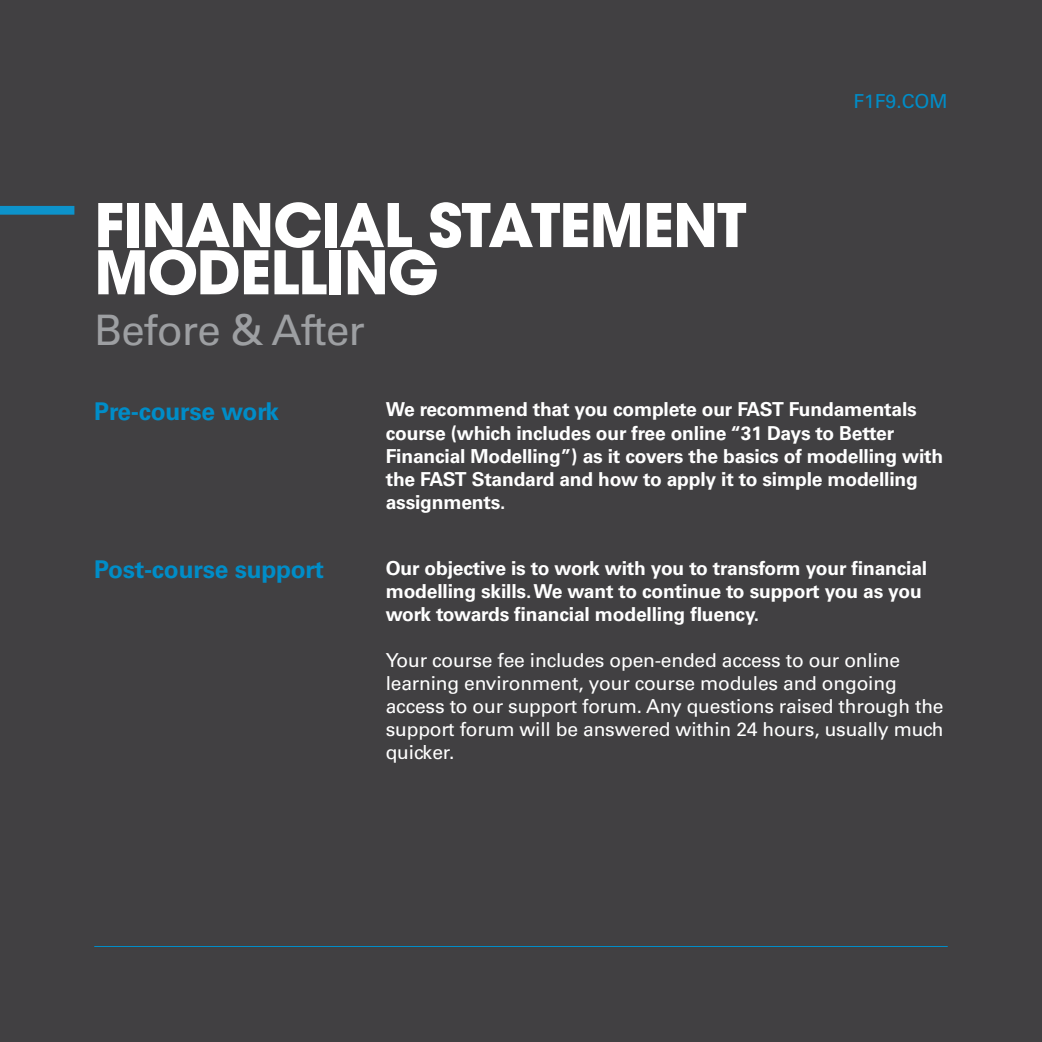
<style>
.page{position:relative;width:1042px;height:1042px;background:#414042}
.page>*{position:absolute;margin:0;border:0;box-sizing:border-box;transform-origin:0 0}
.t1{font:700 59.5px "Avant Garde";color:#fff}
.t2{font:42px "Univers LT Std";letter-spacing:-.02em;color:#9d9fa2}
.t3{font:700 24.5px "Univers LT Std";letter-spacing:-.01em;color:#008dc8}
.t4{font:700 19.25px/23.1px "Univers LT Std";letter-spacing:-.01em;color:#fff}
.t5{font:19.25px/23.1px "Univers LT Std";letter-spacing:-.01em;color:#fff}
.t6{font:19.25px "Univers LT Std";color:#008dc8}
</style>
<div class="page">
<hr style="left:94px;top:946px;width:853px;height:1px;background:#008dc8">
<div style="left:0;top:206px;width:74px;height:9px;background:#0d93cb"></div>
<h1 class="t1" style="left:94px;top:186px;width:66px">FINANCIAL</h1>
<h1 class="t1" style="left:428px;top:186px;width:70px">STATEMENT</h1>
<h1 class="t1" style="left:94px;top:234px;width:37px">MODELLIN</h1>
<h1 class="t1" style="left:388px;top:234px;width:52px">G</h1>
<h2 class="t2" style="left:94px;top:305px;width:272px">Before &amp; After</h2>
<p class="t6" style="left:853px;top:90px;width:96px">F1F9.COM</p>
<p class="t3" style="left:94px;top:397px;width:186px">Pre-course work</p>
<p class="t3" style="left:94px;top:555px;width:231px">Post-course support</p>
<p class="t4" style="left:386px;top:398px;width:559px">We recommend that you complete our FAST Fundamentals course (which includes our free online “31 Days to Better Financial Modelling”) as it covers the basics of modelling with the FAST Standard and how to apply it to simple modelling assignments.</p>
<p class="t4" style="left:386px;top:556px;width:543px">Our objective is to work with you to transform your financial modelling skills. We want to continue to support you as you work towards financial modelling fluency.</p>
<p class="t5" style="left:386px;top:649px;width:559px">Your course fee includes open-ended access to our online learning environment, your course modules and ongoing access to our support forum. Any questions raised through the support forum will be answered within 24 hours, usually much quicker.</p>
</div>
